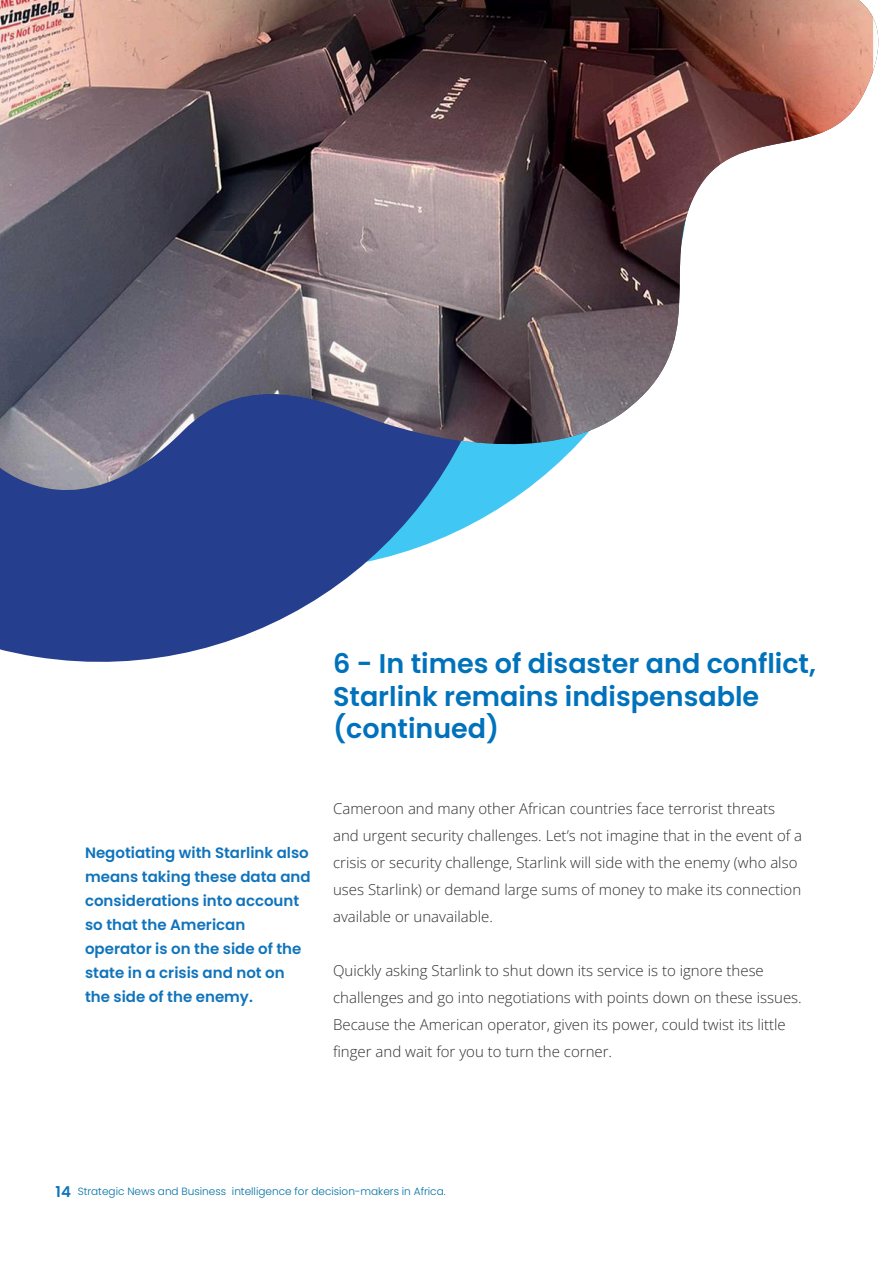
<style>
.page{position:relative;width:893px;height:1263px;background:#fff}
.page>*{position:absolute;margin:0;border:0;box-sizing:border-box;transform-origin:0 0}
.Sub_Title{font:600 27px/32.4px "Poppins";color:#0072bc}
.body_text{font:300 15px/27px "Open Sans";color:#312f30}
.Sub_sub_tittle{font:600 15px/24px "Poppins";color:#1074bc}
.t1{font:300 10.5px "Poppins";color:#0071a5}
.s1{font-weight:600;font-size:15px;color:#1074bc}
</style>
<div class="page">
<svg style="left:0;top:547px;width:419px;height:115px;fill:#253f8e"></svg>
<svg style="left:0;top:37px;width:879px;height:510px"></svg>
<img style="left:0;top:0;width:878px;height:492px">
<p class="Sub_sub_tittle" style="left:85px;top:840px;width:227px">Negotiating with Starlink also means taking these data and considerations into account so that the American operator is on the side of the state in a crisis and not on the side of the enemy.</p>
<p class="Sub_Title" style="left:333px;top:648px;width:484px">6 - In times of disaster and conflict,<br>Starlink remains indispensable (continued)</p>
<p class="body_text" style="left:333px;top:795px;width:471px">Cameroon and many other African countries face terrorist threats and urgent security challenges. Let’s not imagine that in the event of a crisis or security challenge, Starlink will side with the enemy (who also uses Starlink) or demand large sums of money to make its connection available or unavailable.</p>
<p class="body_text" style="left:333px;top:957px;width:470px">Quickly asking Starlink to shut down its service is to ignore these challenges and go into negotiations with points down on these issues.<br>Because the American operator, given its power, could twist its little finger and wait for you to turn the corner.</p>
<p class="t1" style="left:56px;top:1185px;width:392px"><span class="s1">14</span> Strategic News and Business intelligence for decision-makers in Africa.</p>
</div>
